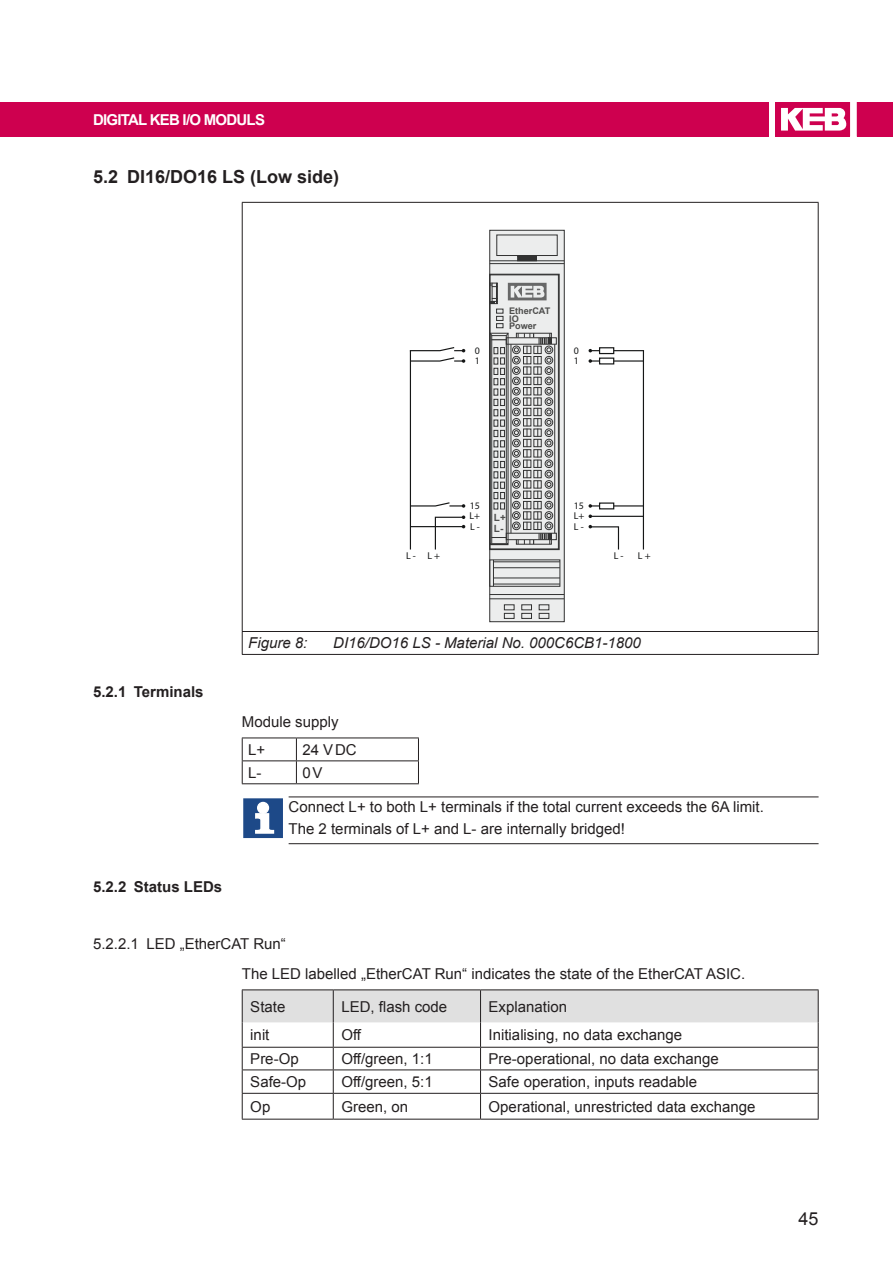
<style>
.page{position:relative;width:893px;height:1263px;background:#fff}
.page>*{position:absolute;margin:0;border:0;box-sizing:border-box;transform-origin:0 0}
.t1{font:700 18px "Arial";color:#231f20}
.t2{font:18px "Arial";color:#231f20}
.txt_10p_normal_no_ta{font:15px "Arial";color:#231f20}
.txt_10p_normal{font:15px "Arial";color:#231f20}
.t3{font:italic 15px "Arial";color:#231f20}
.t4{font:700 15px "Arial";color:#231f20}
.t5{font:700 15px "Arial";letter-spacing:-.05em;color:#fff}
.txt_10p_left{font:15px "Arial";letter-spacing:.06em;color:#231f20}
.t6{font:9.9px/10.4px "Myriad Pro";color:#151616}
.t7{font:700 9.9px/10.9px "Arial";color:#4e4e4d}
.t8{font:700 9.15px/15.1px "Arial";color:#4e4e4d}
</style>
<div class="page">
<div style="left:0;top:102px;width:769px;height:34px;background:#ce004f"></div>
<svg style="left:775px;top:102px;width:75px;height:34px"></svg>
<div style="left:857px;top:102px;width:36px;height:34px;background:#ce004f"></div>
<hr style="left:242px;top:202px;width:577px;height:1px;background:#231f20">
<hr style="left:242px;top:203px;width:1px;height:428px;background:#231f20">
<hr style="left:818px;top:203px;width:1px;height:428px;background:#231f20">
<hr style="left:242px;top:631px;width:577px;height:1px;background:#231f20">
<svg style="left:242px;top:632px;width:1px;height:22px"></svg>
<svg style="left:818px;top:632px;width:1px;height:22px"></svg>
<hr style="left:242px;top:654px;width:577px;height:1px;background:#231f20">
<div style="left:490px;top:230px;width:74px;height:392px;background:#eceded"></div>
<div style="left:489px;top:230px;width:76px;height:392px;border:1px solid #323232"></div>
<div style="left:496px;top:235px;width:61px;height:21px;border:1px solid #323232"></div>
<div style="left:518px;top:256px;width:18px;height:5px;background:#323232"></div>
<div style="left:517px;top:256px;width:20px;height:5px;border:1px solid #323232"></div>
<hr style="left:490px;top:260px;width:74px;height:1px;background:#323232">
<hr style="left:490px;top:263px;width:74px;height:1px;background:#323232">
<div style="left:489px;top:274px;width:71px;height:276px;border:1px solid #323232"></div>
<div style="left:545px;top:346px;width:8px;height:8px;border:1px solid #323232;border-radius:50%"></div>
<div style="left:545px;top:356px;width:8px;height:8px;border:1px solid #323232;border-radius:50%"></div>
<div style="left:545px;top:366px;width:8px;height:9px;border:1px solid #323232;border-radius:50%"></div>
<div style="left:545px;top:377px;width:8px;height:8px;border:1px solid #323232;border-radius:50%"></div>
<div style="left:545px;top:387px;width:8px;height:8px;border:1px solid #323232;border-radius:50%"></div>
<div style="left:545px;top:397px;width:8px;height:9px;border:1px solid #323232;border-radius:50%"></div>
<div style="left:545px;top:408px;width:8px;height:8px;border:1px solid #323232;border-radius:50%"></div>
<div style="left:545px;top:418px;width:8px;height:8px;border:1px solid #323232;border-radius:50%"></div>
<div style="left:545px;top:429px;width:8px;height:8px;border:1px solid #323232;border-radius:50%"></div>
<div style="left:545px;top:439px;width:8px;height:8px;border:1px solid #323232;border-radius:50%"></div>
<div style="left:545px;top:449px;width:8px;height:8px;border:1px solid #323232;border-radius:50%"></div>
<div style="left:545px;top:460px;width:8px;height:8px;border:1px solid #323232;border-radius:50%"></div>
<div style="left:545px;top:470px;width:8px;height:8px;border:1px solid #323232;border-radius:50%"></div>
<div style="left:545px;top:480px;width:8px;height:8px;border:1px solid #323232;border-radius:50%"></div>
<div style="left:545px;top:491px;width:8px;height:8px;border:1px solid #323232;border-radius:50%"></div>
<div style="left:545px;top:501px;width:8px;height:8px;border:1px solid #323232;border-radius:50%"></div>
<div style="left:545px;top:511px;width:8px;height:9px;border:1px solid #323232;border-radius:50%"></div>
<div style="left:545px;top:522px;width:8px;height:8px;border:1px solid #323232;border-radius:50%"></div>
<div style="left:506px;top:337px;width:51px;height:7px;border:1px solid #323232"></div>
<hr style="left:554px;top:344px;width:1px;height:189px;background:#323232">
<div style="left:506px;top:533px;width:51px;height:7px;border:1px solid #323232"></div>
<div style="left:504px;top:604px;width:10px;height:6px;border:1px solid #323232"></div>
<div style="left:521px;top:604px;width:11px;height:6px;border:1px solid #323232"></div>
<div style="left:539px;top:604px;width:10px;height:6px;border:1px solid #323232"></div>
<div style="left:504px;top:613px;width:10px;height:6px;border:1px solid #323232"></div>
<div style="left:521px;top:613px;width:11px;height:6px;border:1px solid #323232"></div>
<div style="left:539px;top:613px;width:10px;height:6px;border:1px solid #323232"></div>
<div style="left:489px;top:559px;width:71px;height:28px;border:1px solid #323232"></div>
<svg style="left:493px;top:560px;width:1px;height:26px"></svg>
<hr style="left:493px;top:567px;width:67px;height:1px;background:#323232">
<hr style="left:493px;top:561px;width:67px;height:1px;background:#323232">
<hr style="left:493px;top:584px;width:67px;height:1px;background:#323232">
<hr style="left:490px;top:594px;width:74px;height:1px;background:#323232">
<hr style="left:490px;top:598px;width:74px;height:1px;background:#323232">
<hr style="left:493px;top:577px;width:67px;height:1px;background:#323232">
<svg style="left:489px;top:283px;width:63px;height:262px"></svg>
<hr style="left:590px;top:516px;width:53px;height:1px;background:#151616">
<hr style="left:411px;top:526px;width:53px;height:1px;background:#151616">
<hr style="left:410px;top:351px;width:1px;height:198px;background:#151616">
<svg style="left:409px;top:347px;width:56px;height:16px"></svg>
<svg style="left:409px;top:501px;width:56px;height:7px"></svg>
<svg style="left:434px;top:515px;width:31px;height:35px"></svg>
<hr style="left:643px;top:351px;width:1px;height:198px;background:#151616">
<hr style="left:590px;top:350px;width:54px;height:1px;background:#151616">
<hr style="left:590px;top:360px;width:53px;height:2px;background:#151616">
<hr style="left:590px;top:505px;width:53px;height:1px;background:#151616">
<svg style="left:589px;top:525px;width:31px;height:25px"></svg>
<div style="left:600px;top:348px;width:14px;height:6px;background:#fff"></div>
<div style="left:599px;top:347px;width:15px;height:7px;border:1px solid #151616"></div>
<div style="left:600px;top:358px;width:14px;height:6px;background:#fff"></div>
<div style="left:599px;top:357px;width:15px;height:7px;border:1px solid #151616"></div>
<div style="left:600px;top:503px;width:14px;height:6px;background:#fff"></div>
<div style="left:599px;top:502px;width:15px;height:7px;border:1px solid #151616"></div>
<hr style="left:242px;top:737px;width:54px;height:1px;background:#231f20">
<hr style="left:296px;top:737px;width:123px;height:1px;background:#231f20">
<hr style="left:242px;top:760px;width:54px;height:1px;background:#231f20">
<svg style="left:242px;top:738px;width:1px;height:45px"></svg>
<hr style="left:296px;top:760px;width:123px;height:1px;background:#231f20">
<svg style="left:296px;top:738px;width:1px;height:45px"></svg>
<svg style="left:418px;top:738px;width:1px;height:45px"></svg>
<hr style="left:242px;top:783px;width:54px;height:1px;background:#231f20">
<hr style="left:296px;top:783px;width:123px;height:1px;background:#231f20">
<hr style="left:289px;top:796px;width:530px;height:1px;background:#231f20">
<hr style="left:289px;top:843px;width:530px;height:1px;background:#231f20">
<svg style="left:243px;top:798px;width:40px;height:41px"></svg>
<hr style="left:242px;top:989px;width:91px;height:1px;background:#231f20">
<hr style="left:333px;top:989px;width:148px;height:1px;background:#231f20">
<hr style="left:481px;top:989px;width:338px;height:1px;background:#231f20">
<hr style="left:242px;top:1119px;width:91px;height:1px;background:#231f20">
<hr style="left:333px;top:1119px;width:148px;height:1px;background:#231f20">
<hr style="left:481px;top:1119px;width:338px;height:1px;background:#231f20">
<svg style="left:242px;top:990px;width:577px;height:129px"></svg>
<p class="t5" style="left:93px;top:110px;width:122px">Digital KEB I/O moduls</p>
<p class="t1" style="left:93px;top:165px;width:248px">5.2 DI16/DO16 LS (Low side)</p>
<p class="t6" style="left:475px;top:345px;width:7px">0<br>1</p>
<p class="t8" style="left:509px;top:303px;width:43px">EthercaT<br>Power</p>
<p class="t8" style="left:509px;top:311px;width:11px">IO</p>
<p class="t6" style="left:574px;top:345px;width:7px">0<br>1</p>
<p class="t6" style="left:469px;top:500px;width:12px;text-align:justify">15<br>L+ L -</p>
<p class="t7" style="left:494px;top:512px;width:13px">L+<br>L-</p>
<p class="t6" style="left:574px;top:500px;width:12px;text-align:justify">15<br>L+ L -</p>
<p class="t6" style="left:406px;top:550px;width:35px">L - L +</p>
<p class="t6" style="left:614px;top:550px;width:11px">L -</p>
<p class="t6" style="left:638px;top:550px;width:14px">L +</p>
<p class="t4" style="left:93px;top:681px;width:112px">5.2.1 Terminals</p>
<p class="t4" style="left:93px;top:877px;width:131px">5.2.2 Status LEDs</p>
<p class="t3" style="left:248px;top:633px;width:61px">Figure 8:</p>
<p class="t3" style="left:333px;top:633px;width:309px">DI16/DO16 LS - Material No. 000C6CB1-1800</p>
<p class="txt_10p_normal" style="left:242px;top:712px;width:98px">Module supply</p>
<p class="txt_10p_left" style="left:248px;top:740px;width:19px">L+</p>
<p class="txt_10p_left" style="left:302px;top:740px;width:56px">24 VDC</p>
<p class="txt_10p_left" style="left:248px;top:763px;width:15px">L-</p>
<p class="txt_10p_left" style="left:302px;top:763px;width:22px">0V</p>
<p class="txt_10p_normal_no_ta" style="left:289px;top:797px;width:477px">Connect L+ to both L+ terminals if the total current exceeds the 6A limit.</p>
<p class="txt_10p_normal_no_ta" style="left:289px;top:819px;width:338px">The 2 terminals of L+ and L- are internally bridged!</p>
<p class="txt_10p_normal" style="left:93px;top:933px;width:194px">5.2.2.1 LED „EtherCAT Run“</p>
<p class="txt_10p_normal" style="left:242px;top:964px;width:505px">The LED labelled „EtherCAT Run“ indicates the state of the EtherCAT ASIC.</p>
<p class="txt_10p_normal_no_ta" style="left:250px;top:997px;width:37px">State</p>
<p class="txt_10p_normal_no_ta" style="left:341px;top:997px;width:107px">LED, flash code</p>
<p class="txt_10p_normal_no_ta" style="left:489px;top:997px;width:80px">Explanation</p>
<p class="txt_10p_normal_no_ta" style="left:250px;top:1025px;width:21px">init</p>
<p class="txt_10p_normal_no_ta" style="left:341px;top:1025px;width:21px">Off</p>
<p class="txt_10p_normal_no_ta" style="left:489px;top:1025px;width:195px">Initialising, no data exchange</p>
<p class="txt_10p_normal_no_ta" style="left:250px;top:1049px;width:50px">Pre-Op</p>
<p class="txt_10p_normal_no_ta" style="left:341px;top:1049px;width:93px">Off/green, 1:1</p>
<p class="txt_10p_normal_no_ta" style="left:489px;top:1049px;width:232px">Pre-operational, no data exchange</p>
<p class="txt_10p_normal_no_ta" style="left:250px;top:1072px;width:57px">Safe-Op</p>
<p class="txt_10p_normal_no_ta" style="left:341px;top:1072px;width:93px">Off/green, 5:1</p>
<p class="txt_10p_normal_no_ta" style="left:489px;top:1072px;width:210px">Safe operation, inputs readable</p>
<p class="txt_10p_normal_no_ta" style="left:250px;top:1096px;width:22px">Op</p>
<p class="txt_10p_normal_no_ta" style="left:341px;top:1096px;width:68px">Green, on</p>
<p class="txt_10p_normal_no_ta" style="left:489px;top:1096px;width:268px">Operational, unrestricted data exchange</p>
<p class="t2" style="left:798px;top:1207px;width:22px">45</p>
</div>
